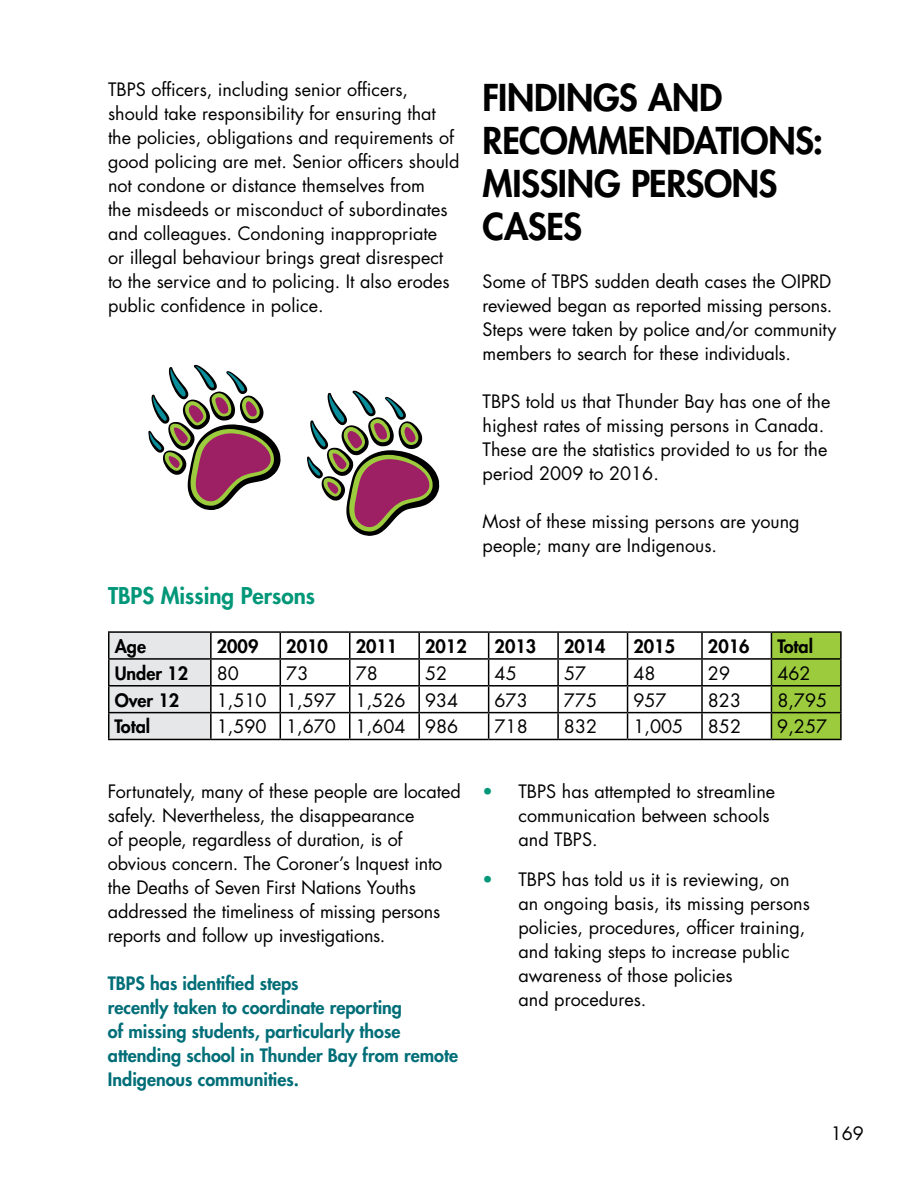
<style>
.page{position:relative;width:918px;height:1188px;background:#fff}
.page>*{position:absolute;margin:0;border:0;box-sizing:border-box;transform-origin:0 0}
.t1{font:800 36px/43.2px "Futura Std";letter-spacing:-.01em;color:#000}
.t2{font:800 22.5px "Futura Std";color:#009778}
.t3{font:18px/24px "Futura Std";color:#000}
.Blue_Bold_Paragraph{font:800 18px/24px "Futura Std";color:#016e78}
.t4{font:800 18px "Futura Std";color:#000}
.s1{font-weight:800;color:#009778}
</style>
<div class="page">
<div style="left:110px;top:633px;width:100px;height:106px;background:#e6e7e8"></div>
<hr style="left:210px;top:633px;width:2px;height:25px;background:#000">
<hr style="left:418px;top:633px;width:2px;height:25px;background:#000">
<hr style="left:557px;top:633px;width:2px;height:25px;background:#000">
<hr style="left:701px;top:633px;width:2px;height:25px;background:#000">
<hr style="left:108px;top:660px;width:2px;height:25px;background:#000">
<hr style="left:210px;top:660px;width:2px;height:25px;background:#000">
<hr style="left:418px;top:660px;width:2px;height:25px;background:#000">
<hr style="left:557px;top:660px;width:2px;height:25px;background:#000">
<hr style="left:701px;top:660px;width:2px;height:25px;background:#000">
<hr style="left:840px;top:660px;width:2px;height:25px;background:#000">
<hr style="left:108px;top:685px;width:103px;height:2px;background:#000">
<hr style="left:108px;top:687px;width:2px;height:25px;background:#000">
<hr style="left:211px;top:685px;width:69px;height:2px;background:#000">
<hr style="left:210px;top:687px;width:2px;height:25px;background:#000">
<hr style="left:280px;top:685px;width:70px;height:2px;background:#000">
<hr style="left:350px;top:685px;width:69px;height:2px;background:#000">
<hr style="left:419px;top:685px;width:70px;height:2px;background:#000">
<hr style="left:418px;top:687px;width:2px;height:25px;background:#000">
<hr style="left:489px;top:685px;width:69px;height:2px;background:#000">
<hr style="left:558px;top:685px;width:70px;height:2px;background:#000">
<hr style="left:557px;top:687px;width:2px;height:25px;background:#000">
<hr style="left:628px;top:685px;width:74px;height:2px;background:#000">
<hr style="left:702px;top:685px;width:69px;height:2px;background:#000">
<hr style="left:701px;top:687px;width:2px;height:25px;background:#000">
<hr style="left:771px;top:685px;width:71px;height:2px;background:#000">
<hr style="left:840px;top:687px;width:2px;height:25px;background:#000">
<hr style="left:108px;top:712px;width:103px;height:1px;background:#000">
<hr style="left:108px;top:713px;width:2px;height:26px;background:#000">
<hr style="left:211px;top:712px;width:69px;height:1px;background:#000">
<hr style="left:210px;top:713px;width:2px;height:26px;background:#000">
<hr style="left:280px;top:712px;width:70px;height:1px;background:#000">
<svg style="left:280px;top:633px;width:1px;height:106px"></svg>
<hr style="left:350px;top:712px;width:69px;height:1px;background:#000">
<svg style="left:349px;top:633px;width:1px;height:106px"></svg>
<hr style="left:419px;top:712px;width:70px;height:1px;background:#000">
<hr style="left:418px;top:713px;width:2px;height:26px;background:#000">
<hr style="left:489px;top:712px;width:69px;height:1px;background:#000">
<svg style="left:488px;top:633px;width:1px;height:106px"></svg>
<hr style="left:558px;top:712px;width:70px;height:1px;background:#000">
<hr style="left:557px;top:713px;width:2px;height:26px;background:#000">
<hr style="left:628px;top:712px;width:74px;height:1px;background:#000">
<svg style="left:627px;top:633px;width:1px;height:106px"></svg>
<hr style="left:702px;top:712px;width:69px;height:1px;background:#000">
<hr style="left:701px;top:713px;width:2px;height:26px;background:#000">
<hr style="left:771px;top:712px;width:71px;height:1px;background:#000">
<svg style="left:771px;top:633px;width:70px;height:106px;background:#93bf3a"></svg>
<hr style="left:840px;top:713px;width:2px;height:26px;background:#000">
<hr style="left:108px;top:739px;width:103px;height:1px;background:#000">
<hr style="left:211px;top:739px;width:69px;height:1px;background:#000">
<hr style="left:280px;top:739px;width:70px;height:1px;background:#000">
<hr style="left:350px;top:739px;width:69px;height:1px;background:#000">
<hr style="left:419px;top:739px;width:70px;height:1px;background:#000">
<hr style="left:489px;top:739px;width:69px;height:1px;background:#000">
<hr style="left:558px;top:739px;width:70px;height:1px;background:#000">
<hr style="left:628px;top:739px;width:74px;height:1px;background:#000">
<hr style="left:702px;top:739px;width:69px;height:1px;background:#000">
<hr style="left:771px;top:739px;width:71px;height:1px;background:#000">
<hr style="left:108px;top:631px;width:103px;height:2px;background:#000">
<hr style="left:108px;top:633px;width:2px;height:25px;background:#000">
<hr style="left:211px;top:631px;width:69px;height:2px;background:#000">
<hr style="left:280px;top:631px;width:70px;height:2px;background:#000">
<hr style="left:350px;top:631px;width:69px;height:2px;background:#000">
<hr style="left:419px;top:631px;width:70px;height:2px;background:#000">
<hr style="left:489px;top:631px;width:69px;height:2px;background:#000">
<hr style="left:558px;top:631px;width:70px;height:2px;background:#000">
<hr style="left:628px;top:631px;width:74px;height:2px;background:#000">
<hr style="left:702px;top:631px;width:69px;height:2px;background:#000">
<hr style="left:771px;top:631px;width:71px;height:2px;background:#000">
<hr style="left:840px;top:633px;width:2px;height:25px;background:#000">
<hr style="left:108px;top:658px;width:103px;height:2px;background:#000">
<hr style="left:211px;top:658px;width:69px;height:2px;background:#000">
<hr style="left:280px;top:658px;width:70px;height:2px;background:#000">
<hr style="left:350px;top:658px;width:69px;height:2px;background:#000">
<hr style="left:419px;top:658px;width:70px;height:2px;background:#000">
<hr style="left:489px;top:658px;width:69px;height:2px;background:#000">
<hr style="left:558px;top:658px;width:70px;height:2px;background:#000">
<hr style="left:628px;top:658px;width:74px;height:2px;background:#000">
<hr style="left:702px;top:658px;width:69px;height:2px;background:#000">
<hr style="left:771px;top:658px;width:71px;height:2px;background:#000">
<svg style="left:148px;top:365px;width:133px;height:145px"></svg>
<svg style="left:307px;top:391px;width:133px;height:145px"></svg>
<p class="t3" style="left:108px;top:77px;width:353px">TBPS officers, including senior officers, should take responsibility for ensuring that the policies, obligations and requirements of good policing are met. Senior officers should not condone or distance themselves from<br>the misdeeds or misconduct of subordinates and colleagues. Condoning inappropriate<br>or illegal behaviour brings great disrespect to the service and to policing. It also erodes public confidence in police.</p>
<h2 class="t1" style="left:483px;top:76px;width:342px">FINDINGS AND<br>RECOMMENDATIONS:<br>MISSING PERSONS<br>CASES</h2>
<p class="t3" style="left:483px;top:270px;width:355px">Some of TBPS sudden death cases the OIPRD reviewed began as reported missing persons.<br>Steps were taken by police and/or community members to search for these individuals.</p>
<p class="t3" style="left:483px;top:390px;width:349px">TBPS told us that Thunder Bay has one of the highest rates of missing persons in Canada.<br>These are the statistics provided to us for the period 2009 to 2016.</p>
<p class="t3" style="left:483px;top:510px;width:319px">Most of these missing persons are young people; many are Indigenous.</p>
<h3 class="t2" style="left:108px;top:581px;width:209px">TBPS Missing Persons</h3>
<p class="t4" style="left:115px;top:635px;width:33px">Age</p>
<p class="t4" style="left:217px;top:635px;width:43px">2009</p>
<p class="t4" style="left:286px;top:635px;width:43px">2010</p>
<p class="t4" style="left:356px;top:635px;width:43px">2011</p>
<p class="t4" style="left:425px;top:635px;width:43px">2012</p>
<p class="t4" style="left:495px;top:635px;width:43px">2013</p>
<p class="t4" style="left:564px;top:635px;width:43px">2014</p>
<p class="t4" style="left:634px;top:635px;width:43px">2015</p>
<p class="t4" style="left:708px;top:635px;width:43px">2016</p>
<p class="t4" style="left:777px;top:635px;width:37px">Total</p>
<p class="t4" style="left:115px;top:662px;width:75px">Under 12</p>
<p class="t3" style="left:217px;top:661px;width:24px">80</p>
<p class="t3" style="left:286px;top:661px;width:24px">73</p>
<p class="t3" style="left:356px;top:661px;width:24px">78</p>
<p class="t3" style="left:425px;top:661px;width:24px">52</p>
<p class="t3" style="left:495px;top:661px;width:24px">45</p>
<p class="t3" style="left:564px;top:661px;width:24px">57</p>
<p class="t3" style="left:633px;top:661px;width:24px">48</p>
<p class="t3" style="left:708px;top:661px;width:24px">29</p>
<p class="t3" style="left:777px;top:661px;width:35px">462</p>
<p class="t4" style="left:115px;top:689px;width:66px">Over 12</p>
<p class="t3" style="left:217px;top:688px;width:51px">1,510</p>
<p class="t3" style="left:286px;top:688px;width:51px">1,597</p>
<p class="t3" style="left:356px;top:688px;width:51px">1,526</p>
<p class="t3" style="left:425px;top:688px;width:35px">934</p>
<p class="t3" style="left:495px;top:688px;width:35px">673</p>
<p class="t3" style="left:564px;top:688px;width:35px">775</p>
<p class="t3" style="left:633px;top:688px;width:35px">957</p>
<p class="t3" style="left:708px;top:688px;width:35px">823</p>
<p class="t3" style="left:777px;top:688px;width:51px">8,795</p>
<p class="t4" style="left:115px;top:715px;width:37px">Total</p>
<p class="t3" style="left:217px;top:715px;width:51px">1,590</p>
<p class="t3" style="left:286px;top:715px;width:51px">1,670</p>
<p class="t3" style="left:356px;top:715px;width:51px">1,604</p>
<p class="t3" style="left:425px;top:715px;width:35px">986</p>
<p class="t3" style="left:495px;top:715px;width:35px">718</p>
<p class="t3" style="left:564px;top:715px;width:35px">832</p>
<p class="t3" style="left:633px;top:715px;width:51px">1,005</p>
<p class="t3" style="left:708px;top:715px;width:35px">852</p>
<p class="t3" style="left:777px;top:715px;width:51px">9,257</p>
<p class="t3" style="left:108px;top:779px;width:354px">Fortunately, many of these people are located safely. Nevertheless, the disappearance<br>of people, regardless of duration, is of obvious concern. The Coroner’s Inquest into the Deaths of Seven First Nations Youths addressed the timeliness of missing persons reports and follow up investigations.</p>
<p class="Blue_Bold_Paragraph" style="left:108px;top:971px;width:352px">TBPS has identified steps<br>recently taken to coordinate reporting<br>of missing students, particularly those attending school in Thunder Bay from remote Indigenous communities.</p>
<p class="t3" style="left:518px;top:779px;width:258px;text-indent:-36px"><span class="s1">•</span> TBPS has attempted to streamline communication between schools and TBPS.</p>
<p class="t3" style="left:518px;top:868px;width:293px;text-indent:-36px"><span class="s1">•</span> TBPS has told us it is reviewing, on an ongoing basis, its missing persons policies, procedures, officer training, and taking steps to increase public awareness of those policies<br>and procedures.</p>
<p class="t3" style="left:831px;top:1121px;width:35px">169</p>
</div>
